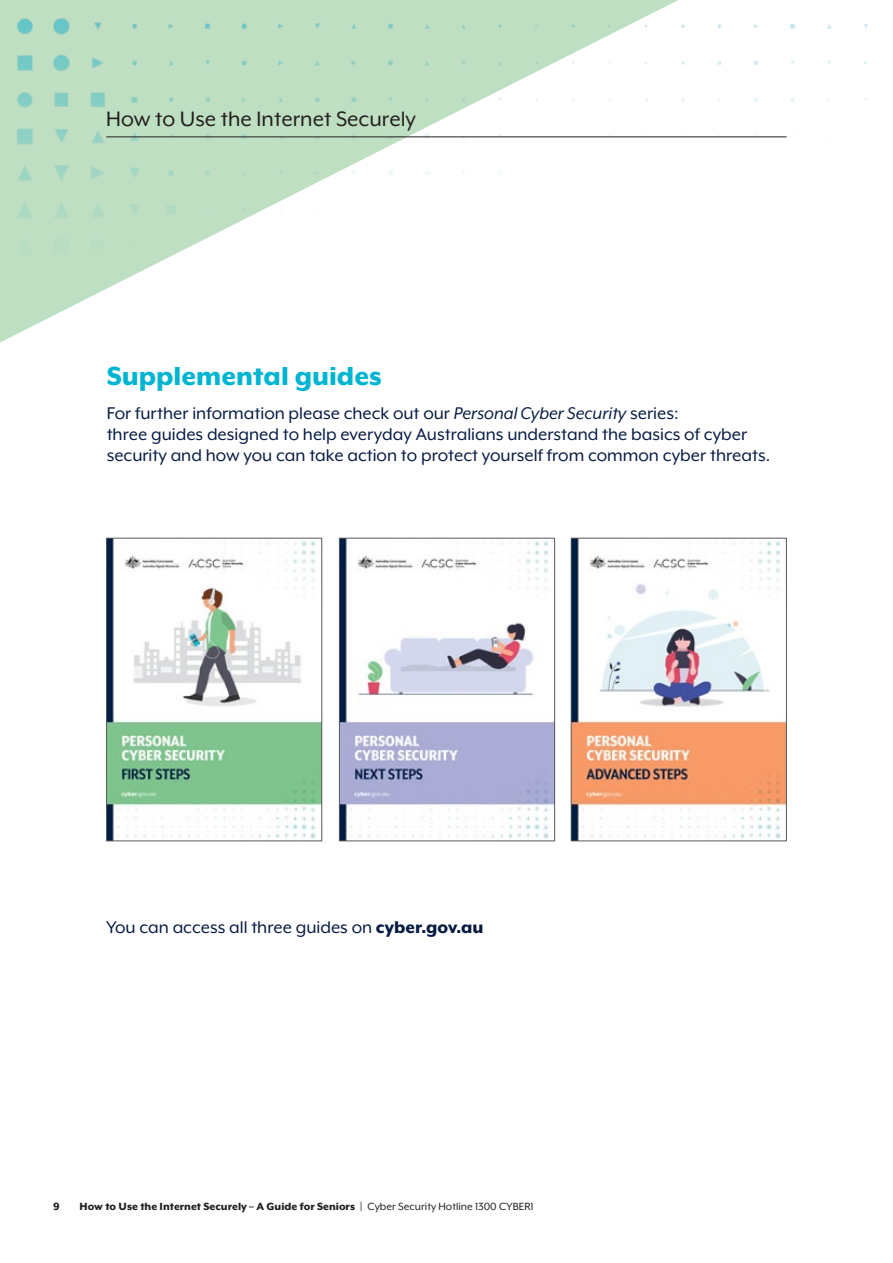
<style>
.page{position:relative;width:893px;height:1263px;background:#fff}
.page>*{position:absolute;margin:0;border:0;box-sizing:border-box;transform-origin:0 0}
.Intro_Paragraph_Bold{font:800 30px "Mr Eaves XL Mod OT";color:#00b5d1}
.t1{font:24px "Mr Eaves XL Mod OT";color:#231f20}
.Intro_Paragraph_Bold-2{font:19.5px/21px "Mr Eaves XL Mod OT";color:#071b43}
.t2{font:800 12px "Mr Eaves XL Mod OT";color:#231f20}
.s1{color:#fff}
.s2{font-style:italic}
.s3{font-weight:800}
.s4{font-weight:400}
</style>
<div class="page">
<svg style="left:0;top:263px;width:157px;height:79px;fill:#c5e2c8"></svg>
<img style="left:0;top:0;width:868px;height:263px">
<hr style="left:106px;top:136px;width:681px;height:1px;background:#231f20">
<img style="left:108px;top:540px;width:212px;height:299px">
<div style="left:106px;top:538px;width:216px;height:303px;border:1px solid #57585a"></div>
<img style="left:341px;top:540px;width:212px;height:299px">
<div style="left:339px;top:538px;width:216px;height:303px;border:1px solid #57585a"></div>
<img style="left:573px;top:540px;width:212px;height:299px">
<div style="left:571px;top:538px;width:216px;height:303px;border:1px solid #57585a"></div>
<p class="t1" style="left:106px;top:106px;width:311px">How to Use the Internet Securely</p>
<p class="Intro_Paragraph_Bold" style="left:107px;top:361px;width:284px">Supplemental guides<span class="s1">.</span></p>
<p class="Intro_Paragraph_Bold-2" style="left:107px;top:403px;width:665px">For further information please check out our <span class="s2">Personal Cyber Security</span> series:<br>three guides designed to help everyday Australians understand the basics of cyber security and how you can take action to protect yourself from common cyber threats.</p>
<p class="Intro_Paragraph_Bold-2" style="left:106px;top:917px;width:379px">You can access all three guides on <span class="s3">cyber.gov.au</span></p>
<p class="t2" style="left:53px;top:1200px;width:8px">9</p>
<p class="t2" style="left:80px;top:1200px;width:456px">How to Use the Internet Securely – A Guide for Seniors | <span class="s4">Cyber Security Hotline 1300 CYBER1</span></p>
</div>
